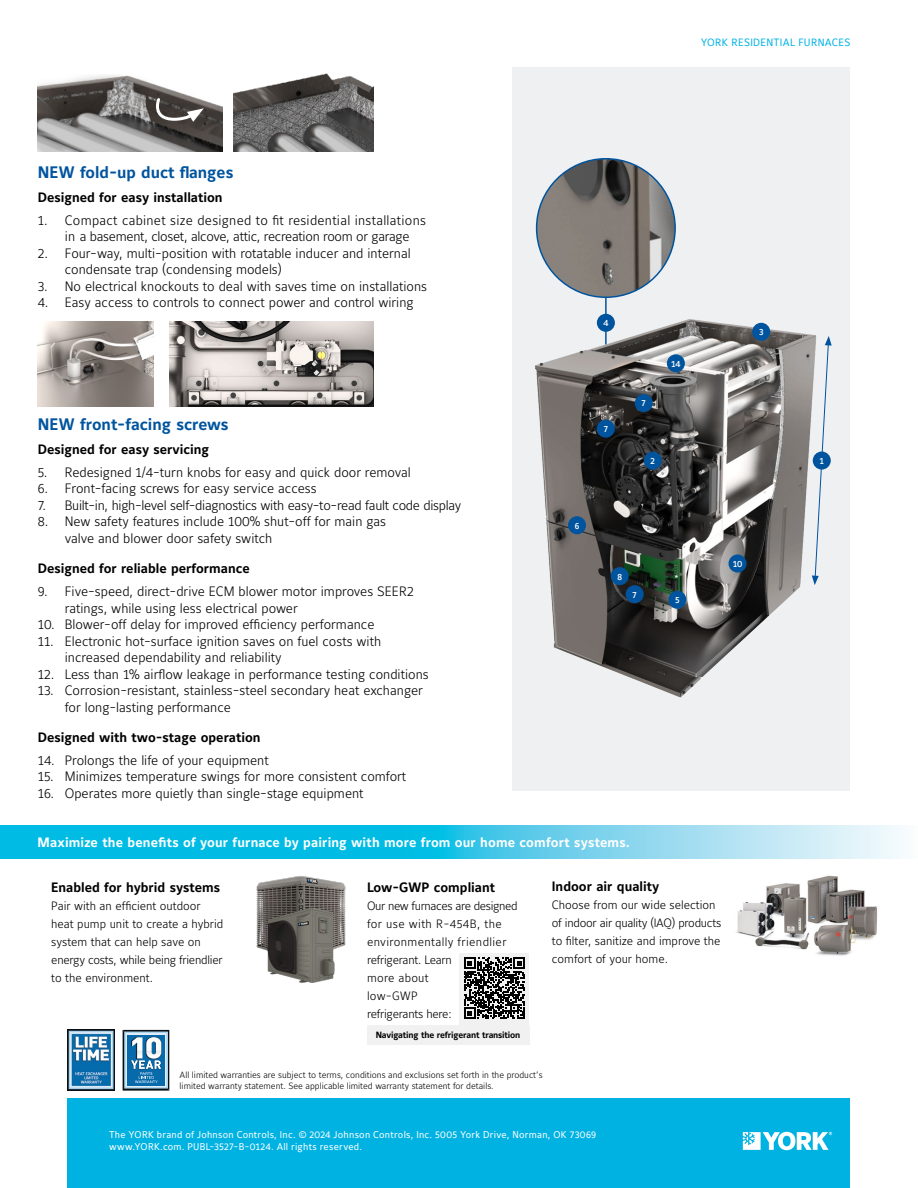
<style>
.page{position:relative;width:918px;height:1188px;background:#fff}
.page>*{position:absolute;margin:0;border:0;box-sizing:border-box;transform-origin:0 0}
.t1{font:700 16.5px "Maurea Jci Lf ML";color:#00549e}
.t2{font:300 13.5px/16.5px "Maurea Jci Lf ML";color:#000}
.t3{font:700 13.5px "Maurea Jci Lf ML";color:#000}
.t4{font:300 13.5px/16.5px "Maurea Jci Lf ML";letter-spacing:.02em;color:#000}
.t5{font:700 13.5px "Maurea Jci Lf ML";letter-spacing:.01em;color:#fff}
.t6{font:300 13.5px "Maurea Jci Lf ML";letter-spacing:-.02em;color:#000}
.t7{font:300 12px/18px "Maurea Jci Lf ML";color:#000}
.t8{font:300 12px/18px "Maurea Jci Lf ML";letter-spacing:-.02em;color:#000}
.t9{font:10.5px "Maurea Jci Lf ML";letter-spacing:.03em;color:#00b2e2}
.t10{font:9.75px/12px "Maurea Jci Lf ML";letter-spacing:.025em;color:#fff}
.t11{font:300 9px/10.8px "Maurea Jci Lf ML";color:#000}
.t12{font:700 9px "Maurea Jci Lf ML";letter-spacing:-.02em;color:#000}
.t13{font:500 9px "Maurea Jci Lf ML";color:#fff}
</style>
<div class="page">
<div style="left:512px;top:68px;width:338px;height:723px;background:#eff0f2"></div>
<div style="left:68px;top:1099px;width:782px;height:89px;background:#00b2e2"></div>
<svg style="left:743px;top:1132px;width:89px;height:18px"></svg>
<svg style="left:123px;top:1030px;width:46px;height:61px;background:#5f93b5"></svg>
<img style="left:68px;top:1030px;width:46px;height:60px">
<svg style="left:0;top:826px;width:902px;height:33px;background:#4cccea"></svg>
<img style="left:38px;top:74px;width:184px;height:77px">
<img style="left:233px;top:73px;width:140px;height:78px">
<svg style="left:151px;top:97px;width:53px;height:25px"></svg>
<img style="left:38px;top:321px;width:116px;height:85px">
<img style="left:170px;top:321px;width:203px;height:85px">
<img style="left:736px;top:875px;width:141px;height:81px">
<img style="left:537px;top:159px;width:138px;height:138px;border-radius:69px">
<hr style="left:605px;top:298px;width:2px;height:131px;background:#00549e">
<img style="left:535px;top:311px;width:281px;height:387px">
<div style="left:597px;top:314px;width:18px;height:18px;background:#00549e;border-radius:50%"></div>
<div style="left:667px;top:354px;width:18px;height:18px;background:#00549e;border-radius:50%"></div>
<div style="left:635px;top:394px;width:18px;height:18px;background:#00549e;border-radius:50%"></div>
<div style="left:597px;top:420px;width:18px;height:18px;background:#00549e;border-radius:50%"></div>
<div style="left:626px;top:585px;width:18px;height:18px;background:#00549e;border-radius:50%"></div>
<div style="left:668px;top:591px;width:18px;height:18px;background:#00549e;border-radius:50%"></div>
<div style="left:729px;top:554px;width:18px;height:19px;background:#00549e;border-radius:50%"></div>
<div style="left:611px;top:567px;width:18px;height:18px;background:#00549e;border-radius:50%"></div>
<div style="left:568px;top:516px;width:18px;height:18px;background:#00549e;border-radius:50%"></div>
<div style="left:644px;top:452px;width:18px;height:18px;background:#00549e;border-radius:50%"></div>
<div style="left:752px;top:323px;width:18px;height:18px;background:#00549e;border-radius:50%"></div>
<svg style="left:812px;top:336px;width:20px;height:249px"></svg>
<div style="left:813px;top:452px;width:18px;height:18px;background:#00549e;border-radius:50%"></div>
<div style="left:459px;top:953px;width:70px;height:92px;background:#f1f1f2"></div>
<div style="left:367px;top:1026px;width:162px;height:19px;background:#f1f1f2"></div>
<svg style="left:464px;top:958px;width:61px;height:61px"></svg>
<img style="left:256px;top:876px;width:90px;height:29px">
<img style="left:256px;top:905px;width:90px;height:78px">
<p class="t1" style="left:38px;top:163px;width:197px">NEW fold-up duct flanges</p>
<p class="t3" style="left:38px;top:189px;width:186px">Designed for easy installation</p>
<p class="t4" style="left:65px;top:212px;width:363px;text-indent:-27px">1. Compact cabinet size designed to fit residential installations in a basement, closet, alcove, attic, recreation room or garage</p>
<p class="t2" style="left:65px;top:245px;width:347px;text-indent:-27px">2. Four-way, multi-position with rotatable inducer and internal condensate trap (condensing models)</p>
<p class="t2" style="left:38px;top:278px;width:391px">3. No electrical knockouts to deal with saves time on installations</p>
<p class="t2" style="left:38px;top:294px;width:377px">4. Easy access to controls to connect power and control wiring</p>
<p class="t9" style="left:701px;top:36px;width:151px">YORK RESIDENTIAL FURNACES</p>
<p class="t13" style="left:603px;top:318px;width:7px">4</p>
<p class="t13" style="left:642px;top:398px;width:6px">7</p>
<p class="t13" style="left:671px;top:358px;width:11px">14</p>
<p class="t13" style="left:759px;top:327px;width:6px">3</p>
<p class="t1" style="left:38px;top:415px;width:192px">NEW front-facing screws</p>
<p class="t3" style="left:38px;top:441px;width:173px">Designed for easy servicing</p>
<p class="t2" style="left:38px;top:464px;width:375px">5. Redesigned 1/4-turn knobs for easy and quick door removal</p>
<p class="t2" style="left:38px;top:480px;width:280px">6. Front-facing screws for easy service access</p>
<p class="t6" style="left:38px;top:497px;width:425px">7. Built-in, high-level self-diagnostics with easy-to-read fault code display</p>
<p class="t2" style="left:65px;top:513px;width:323px;text-indent:-27px">8. New safety features include 100% shut-off for main gas valve and blower door safety switch</p>
<p class="t3" style="left:38px;top:560px;width:214px">Designed for reliable performance</p>
<p class="t2" style="left:65px;top:583px;width:350px;text-indent:-27px">9. Five-speed, direct-drive ECM blower motor improves SEER2 ratings, while using less electrical power</p>
<p class="t2" style="left:38px;top:616px;width:338px">10. Blower-off delay for improved efficiency performance</p>
<p class="t2" style="left:65px;top:632px;width:318px;text-indent:-27px">11. Electronic hot-surface ignition saves on fuel costs with increased dependability and reliability</p>
<p class="t2" style="left:38px;top:665px;width:392px">12. Less than 1% airflow leakage in performance testing conditions</p>
<p class="t2" style="left:65px;top:682px;width:360px;text-indent:-27px">13. Corrosion-resistant, stainless-steel secondary heat exchanger for long-lasting performance</p>
<p class="t3" style="left:38px;top:729px;width:224px">Designed with two-stage operation</p>
<p class="t2" style="left:38px;top:752px;width:232px">14. Prolongs the life of your equipment</p>
<p class="t2" style="left:38px;top:768px;width:370px">15. Minimizes temperature swings for more consistent comfort</p>
<p class="t2" style="left:38px;top:785px;width:327px">16. Operates more quietly than single-stage equipment</p>
<p class="t5" style="left:38px;top:834px;width:594px">Maximize the benefits of your furnace by pairing with more from our home comfort systems.</p>
<p class="t3" style="left:552px;top:878px;width:109px">Indoor air quality</p>
<p class="t7" style="left:552px;top:895px;width:171px">Choose from our wide selection of indoor air quality (IAQ) products to filter, sanitize and improve the comfort of your home.</p>
<p class="t13" style="left:604px;top:424px;width:6px">7</p>
<p class="t13" style="left:651px;top:455px;width:6px">2</p>
<p class="t13" style="left:575px;top:520px;width:6px">6</p>
<p class="t13" style="left:617px;top:571px;width:6px">8</p>
<p class="t13" style="left:633px;top:589px;width:6px">7</p>
<p class="t13" style="left:675px;top:595px;width:6px">5</p>
<p class="t3" style="left:367px;top:879px;width:130px">Low-GWP compliant</p>
<p class="t8" style="left:367px;top:896px;width:152px">Our new furnaces are designed for use with R-454B, the environmentally friendlier refrigerant. Learn<br>more about<br>low-GWP<br>refrigerants here:</p>
<p class="t12" style="left:376px;top:1029px;width:146px">Navigating the refrigerant transition</p>
<p class="t3" style="left:51px;top:879px;width:170px">Enabled for hybrid systems</p>
<p class="t7" style="left:51px;top:897px;width:173px">Pair with an efficient outdoor heat pump unit to create a hybrid system that can help save on energy costs, while being friendlier to the environment.</p>
<p class="t13" style="left:733px;top:558px;width:11px">10</p>
<p class="t11" style="left:180px;top:1070px;width:365px">All limited warranties are subject to terms, conditions and exclusions set forth in the product’s limited warranty statement. See applicable limited warranty statement for details.</p>
<p class="t10" style="left:109px;top:1129px;width:488px">The YORK brand of Johnson Controls, Inc. © 2024 Johnson Controls, Inc. 5005 York Drive, Norman, OK 73069 www.YORK.com. PUBL-3527-B-0124. All rights reserved.</p>
<p class="t13" style="left:820px;top:455px;width:6px">1</p>
</div>
